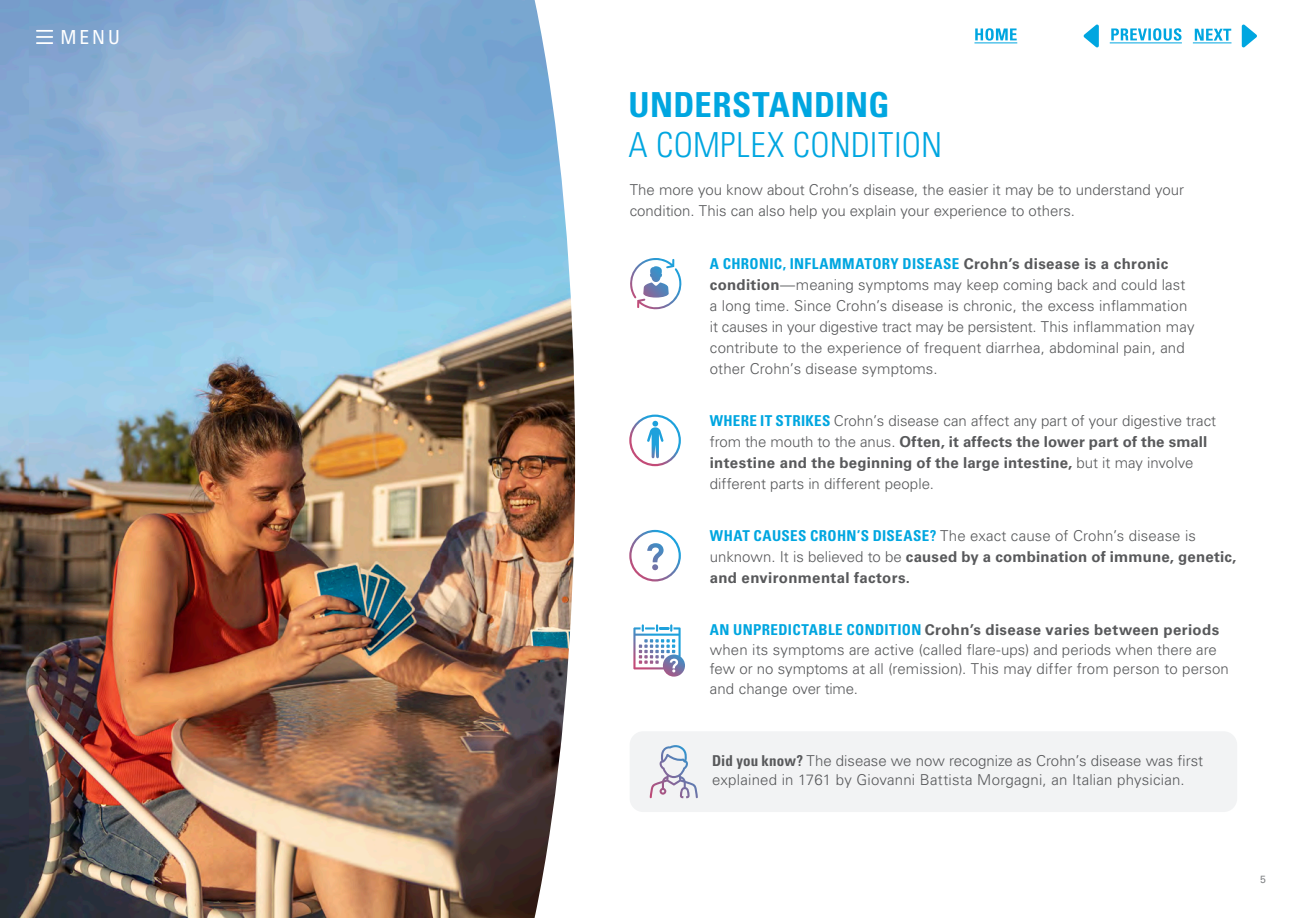
<style>
.page{position:relative;width:1296px;height:918px;background:#fff}
.page>*{position:absolute;margin:0;border:0;box-sizing:border-box;transform-origin:0 0}
.t1{font:300 condensed 34.5px "Univers LT Std";letter-spacing:.01em;color:#00a6e0}
.t2{font:700 condensed 34.5px "Univers LT Std";letter-spacing:.01em;color:#00a6e0}
.t3{font:condensed 19.35px "Univers LT Std";color:#fff}
.t4{font:300 15px/21px "Univers LT Std";letter-spacing:.005em;color:#58595b}
.t5{font:700 15px/21px "Univers LT Std";letter-spacing:.015em;color:#58595b}
.t6{font:10.5px "Univers LT Std";color:#808285}
.s1{font-weight:700;font-stretch:condensed;color:#00a6e0}
.s2{font-weight:700}
.s3{font-stretch:condensed;color:#00a6e0}
.s4{font-weight:300}
.s5{font-weight:700;font-stretch:condensed}
</style>
<div class="page">
<img style="left:0;top:0;width:535px;height:918px">
<img style="left:535px;top:2px;width:41px;height:914px">
<div style="left:630px;top:731px;width:607px;height:81px;background:#f2f3f4;border-radius:14px"></div>
<svg style="left:650px;top:745px;width:48px;height:53px"></svg>
<svg style="left:36px;top:30px;width:17px;height:14px"></svg>
<svg style="left:1242px;top:24px;width:15px;height:24px"></svg>
<svg style="left:1083px;top:24px;width:16px;height:24px"></svg>
<hr style="left:974px;top:42px;width:43px;height:1px;background:#00a6e0">
<svg style="left:975px;top:28px;width:42px;height:13px"></svg>
<svg style="left:1111px;top:28px;width:71px;height:13px"></svg>
<hr style="left:1110px;top:42px;width:72px;height:1px;background:#00a6e0">
<svg style="left:1195px;top:29px;width:36px;height:12px"></svg>
<hr style="left:1193px;top:42px;width:38px;height:1px;background:#00a6e0">
<svg style="left:629px;top:415px;width:52px;height:51px"></svg>
<svg style="left:629px;top:530px;width:52px;height:52px"></svg>
<svg style="left:633px;top:624px;width:52px;height:53px"></svg>
<svg style="left:630px;top:258px;width:52px;height:51px"></svg>
<p class="t3" style="left:60px;top:25px;width:61px">MENU</p>
<h1 class="t2" style="left:629px;top:84px;width:262px">UNDERSTANDING</h1>
<h1 class="t1" style="left:629px;top:125px;width:315px">A COMPLEX CONDITION</h1>
<p class="t4" style="left:630px;top:179px;width:556px">The more you know about Crohn’s disease, the easier it may be to understand your condition. This can also help you explain your experience to others.</p>
<p class="t4" style="left:710px;top:253px;width:486px"><span class="s1">A CHRONIC, INFLAMMATORY DISEASE</span> <span class="s2">Crohn’s disease is a chronic condition</span>—meaning symptoms may keep coming back and could last a long time. Since Crohn’s disease is chronic, the excess inflammation it causes in your digestive tract may be persistent. This inflammation may contribute to the experience of frequent diarrhea, abdominal pain, and other Crohn’s disease symptoms.</p>
<p class="t4" style="left:710px;top:410px;width:508px"><span class="s1">WHERE IT STRIKES</span> Crohn’s disease can affect any part of your digestive tract from the mouth to the anus. <span class="s2">Often, it affects the lower part of the small intestine and the beginning of the large intestine,</span> but it may involve different parts in different people.</p>
<p class="t5" style="left:710px;top:526px;width:528px"><span class="s3">WHAT CAUSES CROHN’S DISEASE?</span> <span class="s4">The exact cause of Crohn’s disease is unknown. It is believed to be</span> caused by a combination of immune, genetic, and environmental factors.</p>
<p class="t4" style="left:710px;top:620px;width:521px;line-height:19.5px"><span class="s1">AN UNPREDICTABLE CONDITION</span> <span class="s2">Crohn’s disease varies between periods </span>when its symptoms are active (called flare-ups) and periods when there are few or no symptoms at all (remission). This may differ from person to person and change over time.</p>
<p class="t4" style="left:712px;top:751px;width:493px;line-height:19.5px"><span class="s5">Did you know?</span> The disease we now recognize as Crohn’s disease was first explained in 1761 by Giovanni Battista Morgagni, an Italian physician.</p>
<p class="t6" style="left:1260px;top:873px;width:7px">5</p>
</div>
